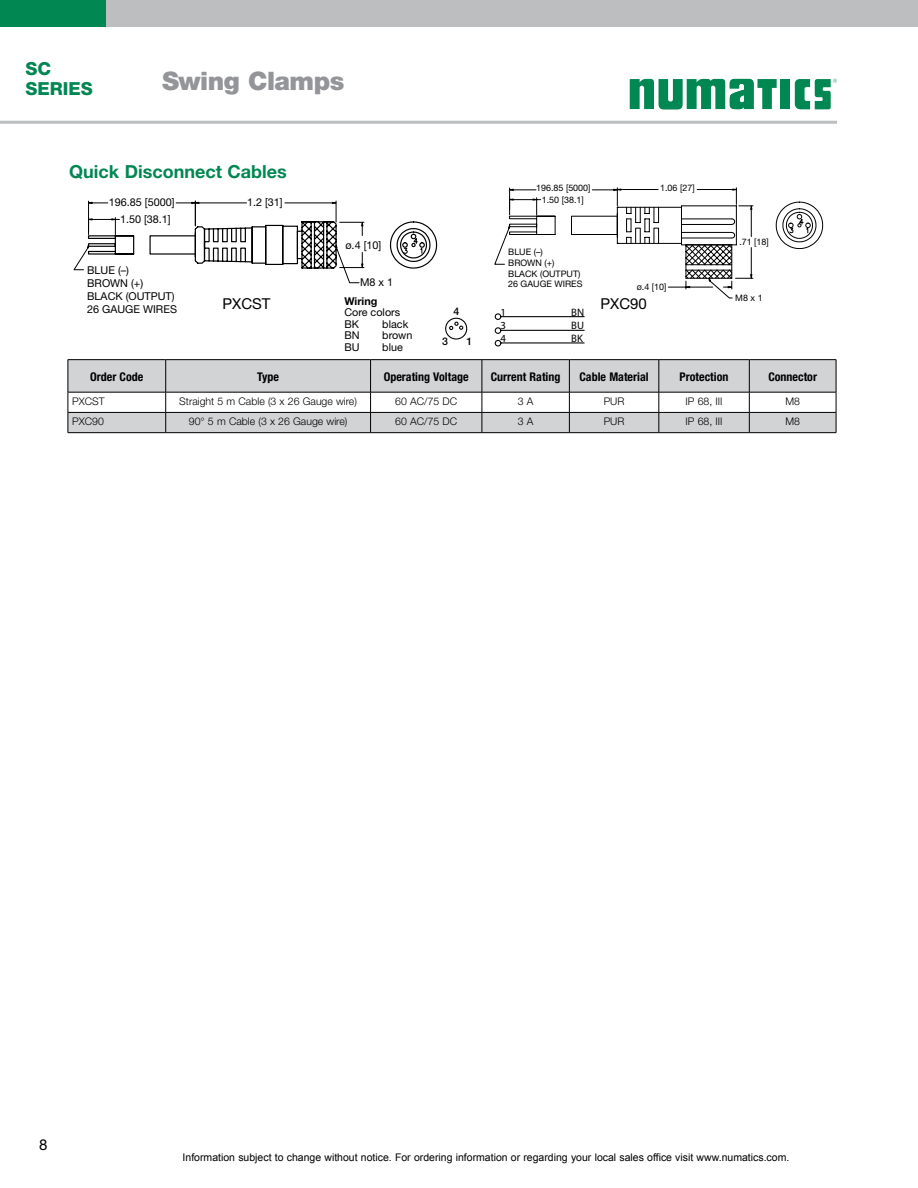
<style>
.page{position:relative;width:918px;height:1188px;background:#fff}
.page>*{position:absolute;margin:0;border:0;box-sizing:border-box;transform-origin:0 0}
.t1{font:900 25.5px "Helvetica Neue";letter-spacing:-.02em;color:#939598}
.t2{font:700 18px "Helvetica Neue";color:#008752}
.t3{font:800 18px/19.5px "Helvetica Neue";color:#008752}
.t4{font:15px "Helvetica Neue";color:#000}
.t5{font:700 condensed 12px "Helvetica Neue";color:#000}
.t6{font:10.8px/13px "Helvetica Neue";color:#000}
.t7{font:10.8px/13px "Myriad Pro";color:#000;text-align:justify}
.t8{font:700 10.8px "Helvetica Neue";color:#000}
.t9{font:10.5px "Arial";color:#000}
.t10{font:300 10.5px "Helvetica Neue";color:#000}
.t11{font:500 10.5px "Helvetica Neue";color:#000}
.t12{font:9px/10.8px "Helvetica Neue";color:#000}
</style>
<div class="page">
<div style="left:780px;top:79px;width:10px;height:30px;background:#008752"></div>
<svg style="left:795px;top:79px;width:42px;height:30px"></svg>
<svg style="left:630px;top:79px;width:147px;height:31px"></svg>
<hr style="left:0;top:121px;width:837px;height:3px;background:#bcbec0">
<div style="left:0;top:0;width:107px;height:27px;background:#008752"></div>
<div style="left:106px;top:0;width:812px;height:27px;background:#bcbec0"></div>
<hr style="left:88px;top:201px;width:1px;height:31px;background:#000">
<svg style="left:88px;top:201px;width:20px;height:3px"></svg>
<svg style="left:74px;top:218px;width:61px;height:53px"></svg>
<svg style="left:176px;top:201px;width:189px;height:83px"></svg>
<svg style="left:389px;top:221px;width:48px;height:48px"></svg>
<svg style="left:69px;top:360px;width:767px;height:72px;fill:#d1d3d4"></svg>
<hr style="left:68px;top:359px;width:98px;height:1px;background:#000">
<hr style="left:68px;top:360px;width:1px;height:32px;background:#000">
<hr style="left:166px;top:359px;width:205px;height:1px;background:#000">
<hr style="left:165px;top:360px;width:1px;height:32px;background:#000">
<hr style="left:371px;top:359px;width:111px;height:1px;background:#000">
<hr style="left:370px;top:360px;width:1px;height:32px;background:#000">
<hr style="left:482px;top:359px;width:87px;height:1px;background:#000">
<hr style="left:482px;top:360px;width:1px;height:32px;background:#000">
<hr style="left:569px;top:359px;width:90px;height:1px;background:#000">
<hr style="left:569px;top:360px;width:1px;height:32px;background:#000">
<hr style="left:659px;top:359px;width:90px;height:1px;background:#000">
<hr style="left:659px;top:360px;width:1px;height:32px;background:#000">
<hr style="left:749px;top:359px;width:87px;height:1px;background:#000">
<hr style="left:749px;top:360px;width:1px;height:32px;background:#000">
<hr style="left:836px;top:360px;width:1px;height:32px;background:#000">
<hr style="left:68px;top:392px;width:98px;height:1px;background:#000">
<hr style="left:166px;top:392px;width:205px;height:1px;background:#000">
<hr style="left:371px;top:392px;width:111px;height:1px;background:#000">
<hr style="left:482px;top:392px;width:87px;height:1px;background:#000">
<hr style="left:569px;top:392px;width:90px;height:1px;background:#000">
<hr style="left:659px;top:392px;width:90px;height:1px;background:#000">
<hr style="left:749px;top:392px;width:87px;height:1px;background:#000">
<hr style="left:68px;top:412px;width:98px;height:1px;background:#000">
<svg style="left:68px;top:392px;width:1px;height:40px"></svg>
<hr style="left:68px;top:432px;width:98px;height:1px;background:#000">
<hr style="left:166px;top:412px;width:205px;height:1px;background:#000">
<svg style="left:165px;top:392px;width:1px;height:40px"></svg>
<hr style="left:166px;top:432px;width:205px;height:1px;background:#000">
<hr style="left:371px;top:412px;width:111px;height:1px;background:#000">
<svg style="left:370px;top:392px;width:1px;height:40px"></svg>
<hr style="left:371px;top:432px;width:111px;height:1px;background:#000">
<hr style="left:482px;top:412px;width:87px;height:1px;background:#000">
<svg style="left:482px;top:392px;width:1px;height:40px"></svg>
<hr style="left:482px;top:432px;width:87px;height:1px;background:#000">
<hr style="left:569px;top:412px;width:90px;height:1px;background:#000">
<svg style="left:569px;top:392px;width:1px;height:40px"></svg>
<hr style="left:569px;top:432px;width:90px;height:1px;background:#000">
<hr style="left:659px;top:412px;width:90px;height:1px;background:#000">
<svg style="left:659px;top:392px;width:1px;height:40px"></svg>
<hr style="left:659px;top:432px;width:90px;height:1px;background:#000">
<hr style="left:749px;top:412px;width:87px;height:1px;background:#000">
<svg style="left:749px;top:392px;width:1px;height:40px"></svg>
<svg style="left:836px;top:392px;width:1px;height:40px"></svg>
<hr style="left:749px;top:432px;width:87px;height:1px;background:#000">
<svg style="left:494px;top:188px;width:259px;height:111px"></svg>
<svg style="left:775px;top:201px;width:48px;height:49px"></svg>
<svg style="left:445px;top:313px;width:140px;height:34px"></svg>
<h2 class="t3" style="left:26px;top:59px;width:69px">SC<br>SERIES</h2>
<h1 class="t1" style="left:162px;top:66px;width:184px">Swing Clamps</h1>
<h2 class="t2" style="left:69px;top:160px;width:219px">Quick Disconnect Cables</h2>
<p class="t6" style="left:109px;top:196px;width:67px">196.85 [5000]</p>
<p class="t6" style="left:120px;top:212px;width:52px">1.50 [38.1]</p>
<p class="t6" style="left:87px;top:263px;width:91px">BLUE (–)<br>BROWN (+)<br>BLACK (OUTPUT)<br>26 GAUGE WIRES</p>
<p class="t6" style="left:247px;top:195px;width:37px">1.2 [31]</p>
<h3 class="t4" style="left:223px;top:294px;width:50px">PXCST</h3>
<p class="t12" style="left:536px;top:182px;width:56px">196.85 [5000]</p>
<p class="t12" style="left:660px;top:182px;width:36px">1.06 [27]</p>
<p class="t6" style="left:345px;top:238px;width:37px">ø.4 [10]</p>
<p class="t6" style="left:360px;top:276px;width:35px">M8 x 1</p>
<p class="t12" style="left:542px;top:194px;width:43px">1.50 [38.1]</p>
<p class="t12" style="left:508px;top:246px;width:76px">BLUE (–)<br>BROWN (+)<br>BLACK (OUTPUT)<br>26 GAUGE WIRES</p>
<p class="t12" style="left:637px;top:281px;width:31px">ø.4 [10]</p>
<p class="t8" style="left:344px;top:294px;width:34px">Wiring</p>
<h3 class="t4" style="left:601px;top:294px;width:48px">PXC90</h3>
<p class="t6" style="left:344px;top:306px;width:57px;line-height:11.6px">Core colors<br>BK</p>
<p class="t11" style="left:454px;top:305px;width:7px">4</p>
<p class="t7" style="left:500px;top:305px;width:7px">1</p>
<p class="t7" style="left:571px;top:305px;width:14px">BN BU BK</p>
<p class="t6" style="left:382px;top:317px;width:28px">black</p>
<p class="t7" style="left:500px;top:319px;width:7px">3<br>4</p>
<p class="t6" style="left:344px;top:329px;width:17px">BN</p>
<p class="t6" style="left:382px;top:329px;width:32px">brown</p>
<p class="t6" style="left:344px;top:340px;width:17px">BU</p>
<p class="t6" style="left:382px;top:340px;width:22px">blue</p>
<p class="t11" style="left:442px;top:335px;width:7px">3</p>
<p class="t11" style="left:466px;top:335px;width:7px">1</p>
<p class="t12" style="left:739px;top:236px;width:31px">.71 [18]</p>
<p class="t12" style="left:735px;top:293px;width:29px">M8 x 1</p>
<p class="t5" style="left:90px;top:369px;width:55px">Order Code</p>
<p class="t5" style="left:257px;top:369px;width:23px">Type</p>
<p class="t5" style="left:384px;top:369px;width:87px">Operating Voltage</p>
<p class="t5" style="left:491px;top:369px;width:71px">Current Rating</p>
<p class="t5" style="left:580px;top:369px;width:71px">Cable Material</p>
<p class="t5" style="left:680px;top:369px;width:50px">Protection</p>
<p class="t5" style="left:768px;top:369px;width:50px">Connector</p>
<p class="t10" style="left:72px;top:395px;width:34px">PXCST</p>
<p class="t10" style="left:179px;top:395px;width:179px">Straight 5 m Cable (3 x 26 Gauge wire)</p>
<p class="t10" style="left:395px;top:395px;width:63px">60 AC/75 DC</p>
<p class="t10" style="left:518px;top:395px;width:17px">3 A</p>
<p class="t10" style="left:604px;top:395px;width:22px">PUR</p>
<p class="t10" style="left:686px;top:395px;width:38px">IP 68, III</p>
<p class="t10" style="left:785px;top:395px;width:16px">M8</p>
<p class="t10" style="left:72px;top:415px;width:33px">PXC90</p>
<p class="t10" style="left:189px;top:415px;width:160px">90° 5 m Cable (3 x 26 Gauge wire)</p>
<p class="t10" style="left:395px;top:415px;width:63px">60 AC/75 DC</p>
<p class="t10" style="left:518px;top:415px;width:17px">3 A</p>
<p class="t10" style="left:604px;top:415px;width:22px">PUR</p>
<p class="t10" style="left:686px;top:415px;width:38px">IP 68, III</p>
<p class="t10" style="left:785px;top:415px;width:16px">M8</p>
<h3 class="t4" style="left:39px;top:1136px;width:10px">8</h3>
<p class="t9" style="left:183px;top:1151px;width:608px">Information subject to change without notice. For ordering information or regarding your local sales office visit www.numatics.com.</p>
</div>
